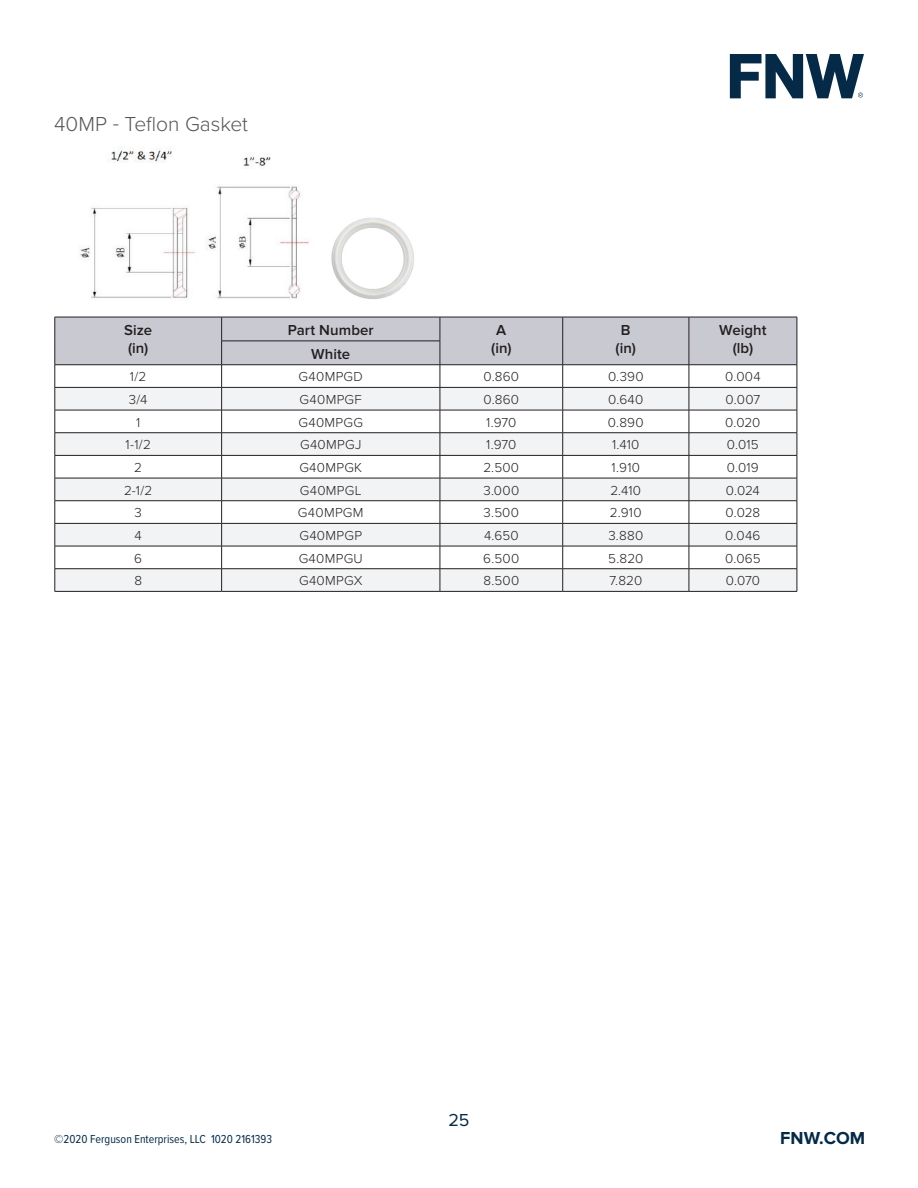
<style>
.page{position:relative;width:918px;height:1188px;background:#fff}
.page>*{position:absolute;margin:0;border:0;box-sizing:border-box;transform-origin:0 0}
.t1{font:300 21px "Proxima Nova";letter-spacing:-.005em;color:#54565a}
.t2{font:700 18px "Proxima Nova";color:#042a47}
.Body_Header{font:18px "Proxima Nova";color:#042a47}
.t3{font:600 15px "Proxima Nova";letter-spacing:.005em;color:#231f20}
.t4{font:300 13.5px "Proxima Nova";letter-spacing:.02em;color:#231f20}
.t5{font:12px "Proxima Nova Cond";color:#042a47}
</style>
<div class="page">
<svg style="left:730px;top:54px;width:134px;height:44px"></svg>
<hr style="left:55px;top:591px;width:167px;height:1px;background:#231f20">
<hr style="left:222px;top:591px;width:218px;height:1px;background:#231f20">
<hr style="left:440px;top:591px;width:123px;height:1px;background:#231f20">
<hr style="left:563px;top:591px;width:126px;height:1px;background:#231f20">
<hr style="left:689px;top:591px;width:108px;height:1px;background:#231f20">
<svg style="left:55px;top:317px;width:743px;height:274px"></svg>
<img style="left:80px;top:149px;width:115px;height:150px">
<img style="left:208px;top:156px;width:102px;height:143px">
<img style="left:331px;top:217px;width:83px;height:82px">
<p class="t1" style="left:54px;top:112px;width:195px">40MP - Teflon Gasket</p>
<p class="t3" style="left:124px;top:321px;width:29px">Size</p>
<p class="t3" style="left:128px;top:339px;width:22px">(in)</p>
<p class="t3" style="left:719px;top:321px;width:49px">Weight</p>
<p class="t3" style="left:288px;top:321px;width:88px">Part Number</p>
<p class="t3" style="left:496px;top:321px;width:12px">A</p>
<p class="t3" style="left:491px;top:339px;width:22px">(in)</p>
<p class="t3" style="left:621px;top:321px;width:11px">B</p>
<p class="t3" style="left:616px;top:339px;width:22px">(in)</p>
<p class="t3" style="left:311px;top:345px;width:41px">White</p>
<p class="t3" style="left:733px;top:339px;width:22px">(lb)</p>
<p class="t4" style="left:130px;top:369px;width:18px">1/2</p>
<p class="t4" style="left:299px;top:369px;width:66px">G40MPGD</p>
<p class="t4" style="left:483px;top:369px;width:37px">0.860</p>
<p class="t4" style="left:608px;top:369px;width:37px">0.390</p>
<p class="t4" style="left:725px;top:369px;width:37px">0.004</p>
<p class="t4" style="left:129px;top:392px;width:20px">3/4</p>
<p class="t4" style="left:300px;top:392px;width:64px">G40MPGF</p>
<p class="t4" style="left:483px;top:392px;width:37px">0.860</p>
<p class="t4" style="left:608px;top:392px;width:37px">0.640</p>
<p class="t4" style="left:726px;top:392px;width:36px">0.007</p>
<p class="t4" style="left:136px;top:414px;width:6px">1</p>
<p class="t4" style="left:299px;top:414px;width:66px">G40MPGG</p>
<p class="t4" style="left:486px;top:414px;width:32px">1.970</p>
<p class="t4" style="left:608px;top:414px;width:37px">0.890</p>
<p class="t4" style="left:725px;top:414px;width:37px">0.020</p>
<p class="t4" style="left:126px;top:437px;width:27px">1-1/2</p>
<p class="t4" style="left:300px;top:437px;width:63px">G40MPGJ</p>
<p class="t4" style="left:486px;top:437px;width:32px">1.970</p>
<p class="t4" style="left:612px;top:437px;width:29px">1.410</p>
<p class="t4" style="left:727px;top:437px;width:33px">0.015</p>
<p class="t4" style="left:134px;top:460px;width:9px">2</p>
<p class="t4" style="left:299px;top:460px;width:64px">G40MPGK</p>
<p class="t4" style="left:483px;top:460px;width:37px">2.500</p>
<p class="t4" style="left:612px;top:460px;width:30px">1.910</p>
<p class="t4" style="left:727px;top:460px;width:33px">0.019</p>
<p class="t4" style="left:124px;top:482px;width:30px">2-1/2</p>
<p class="t4" style="left:300px;top:482px;width:63px">G40MPGL</p>
<p class="t4" style="left:483px;top:482px;width:37px">3.000</p>
<p class="t4" style="left:610px;top:482px;width:32px">2.410</p>
<p class="t4" style="left:726px;top:482px;width:35px">0.024</p>
<p class="t4" style="left:135px;top:505px;width:9px">3</p>
<p class="t4" style="left:298px;top:505px;width:67px">G40MPGM</p>
<p class="t4" style="left:484px;top:505px;width:37px">3.500</p>
<p class="t4" style="left:610px;top:505px;width:33px">2.910</p>
<p class="t4" style="left:726px;top:505px;width:36px">0.028</p>
<p class="t4" style="left:135px;top:528px;width:9px">4</p>
<p class="t4" style="left:299px;top:528px;width:64px">G40MPGP</p>
<p class="t4" style="left:484px;top:528px;width:36px">4.650</p>
<p class="t4" style="left:608px;top:528px;width:36px">3.880</p>
<p class="t4" style="left:725px;top:528px;width:37px">0.046</p>
<p class="t4" style="left:134px;top:550px;width:9px">6</p>
<p class="t4" style="left:299px;top:550px;width:66px">G40MPGU</p>
<p class="t4" style="left:483px;top:550px;width:38px">6.500</p>
<p class="t4" style="left:608px;top:550px;width:37px">5.820</p>
<p class="t4" style="left:725px;top:550px;width:37px">0.065</p>
<p class="t4" style="left:134px;top:573px;width:9px">8</p>
<p class="t4" style="left:299px;top:573px;width:65px">G40MPGX</p>
<p class="t4" style="left:483px;top:573px;width:37px">8.500</p>
<p class="t4" style="left:609px;top:573px;width:34px">7.820</p>
<p class="t4" style="left:726px;top:573px;width:36px">0.070</p>
<p class="Body_Header" style="left:448px;top:1110px;width:23px">25</p>
<p class="t5" style="left:54px;top:1133px;width:219px">©2020 Ferguson Enterprises, LLC 1020 2161393</p>
<h2 class="t2" style="left:780px;top:1128px;width:86px">FNW.COM</h2>
</div>
